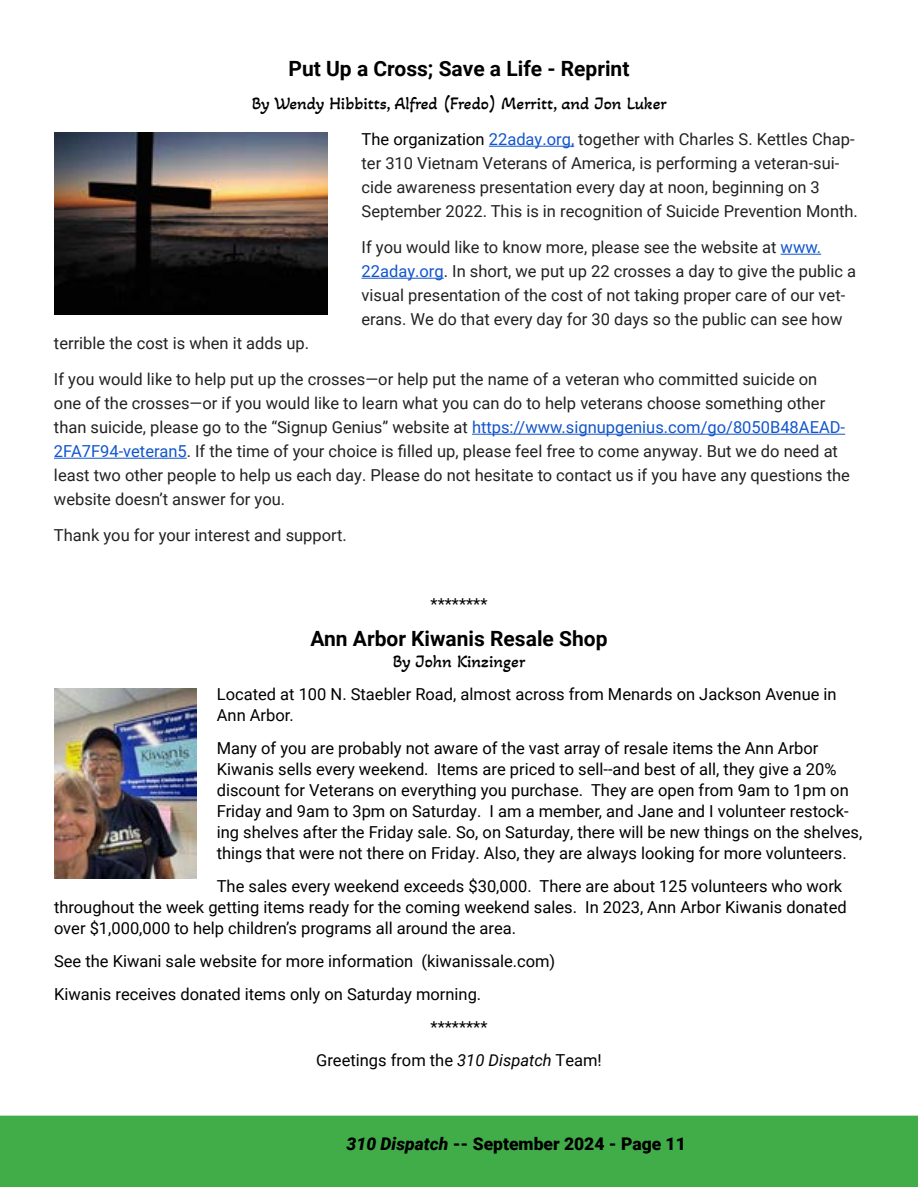
<style>
.page{position:relative;width:918px;height:1188px;background:#fff}
.page>*{position:absolute;margin:0;border:0;box-sizing:border-box;transform-origin:0 0}
.t1{font:700 21px "Roboto";color:#000}
.t2{font:18px "Akaya Telivigala";color:#000}
.t3{font:900 17.55px "Roboto";color:#000}
.t4{font:16.5px/24px "Roboto";color:#222}
.t5{font:16.5px/21px "Roboto";color:#000}
.s1{color:#000}
.s2{color:#15c}
.s3{font-style:italic}
</style>
<div class="page">
<div style="left:0;top:1116px;width:918px;height:71px;background:#41ad49"></div>
<hr style="left:489px;top:146px;width:85px;height:1px;background:#15c">
<hr style="left:781px;top:254px;width:40px;height:1px;background:#15c">
<hr style="left:362px;top:278px;width:82px;height:1px;background:#15c">
<hr style="left:472px;top:434px;width:373px;height:1px;background:#15c">
<hr style="left:54px;top:458px;width:133px;height:1px;background:#15c">
<img style="left:54px;top:133px;width:274px;height:182px">
<img style="left:54px;top:688px;width:143px;height:191px">
<p class="t1" style="left:289px;top:54px;width:343px">Put Up a Cross; Save a Life - Reprint</p>
<p class="t2" style="left:252px;top:92px;width:417px">By Wendy Hibbitts, Alfred (Fredo) Merritt, and Jon Luker</p>
<p class="t4" style="left:362px;top:127px;width:498px"><span class="s1">The organization</span> <span class="s2">22aday.org,</span> together with Charles S. Kettles Chap&shy;ter 310 Vietnam Veterans of America, is performing a veteran-sui&shy;cide awareness presentation every day at noon, beginning on 3<br>September 2022. This is in recognition of Suicide Prevention Month.</p>
<p class="t4" style="left:362px;top:235px;width:496px">If you would like to know more, please see the website at <span class="s2">www.<br>22aday.org</span>. In short, we put up 22 crosses a day to give the public a visual presentation of the cost of not taking proper care of our vet&shy;erans. We do that every day for 30 days so the public can see how</p>
<p class="t4" style="left:54px;top:325px;width:765px;line-height:36px">terrible the cost is when it adds up.<br>If you would like to help put up the crosses—or help put the name of a veteran who committed suicide on</p>
<p class="t4" style="left:54px;top:391px;width:798px">one of the crosses—or if you would like to learn what you can do to help veterans choose something other than suicide, please go to the “Signup Genius” website at <span class="s2">https://www.signupgenius.com/go/8050B48AEAD-2FA7F94-veteran5</span>. If the time of your choice is filled up, please feel free to come anyway. But we do need at least two other people to help us each day. Please do not hesitate to contact us if you have any questions the website doesn’t answer for you.</p>
<p class="t4" style="left:54px;top:523px;width:294px">Thank you for your interest and support.</p>
<p class="t5" style="left:431px;top:593px;width:58px">********</p>
<p class="t1" style="left:310px;top:624px;width:299px">Ann Arbor Kiwanis Resale Shop</p>
<p class="t2" style="left:393px;top:650px;width:134px">By John Kinzinger</p>
<p class="t5" style="left:217px;top:683px;width:621px">Located at 100 N. Staebler Road, almost across from Menards on Jackson Avenue in<br>Ann Arbor.</p>
<p class="t5" style="left:217px;top:737px;width:647px">Many of you are probably not aware of the vast array of resale items the Ann Arbor Kiwanis sells every weekend. Items are priced to sell--and best of all, they give a 20% discount for Veterans on everything you purchase. They are open from 9am to 1pm on Friday and 9am to 3pm on Saturday. I am a member, and Jane and I volunteer restock&shy;ing shelves after the Friday sale. So, on Saturday, there will be new things on the shelves, things that were not there on Friday. Also, they are always looking for more volunteers.</p>
<p class="t5" style="left:54px;top:875px;width:794px;text-indent:163px">The sales every weekend exceeds $30,000. There are about 125 volunteers who work throughout the week getting items ready for the coming weekend sales. In 2023, Ann Arbor Kiwanis donated over $1,000,000 to help children’s programs all around the area.</p>
<p class="t5" style="left:54px;top:950px;width:503px">See the Kiwani sale website for more information (kiwanissale.com)</p>
<p class="t5" style="left:54px;top:983px;width:429px">Kiwanis receives donated items only on Saturday morning.</p>
<p class="t5" style="left:431px;top:1016px;width:58px">********</p>
<p class="t5" style="left:316px;top:1049px;width:287px">Greetings from the <span class="s3">310 Dispatch</span> Team!</p>
<p class="t3" style="left:347px;top:1132px;width:341px"><span class="s3">310 Dispatch</span> -- September 2024 - Page 11</p>
</div>
